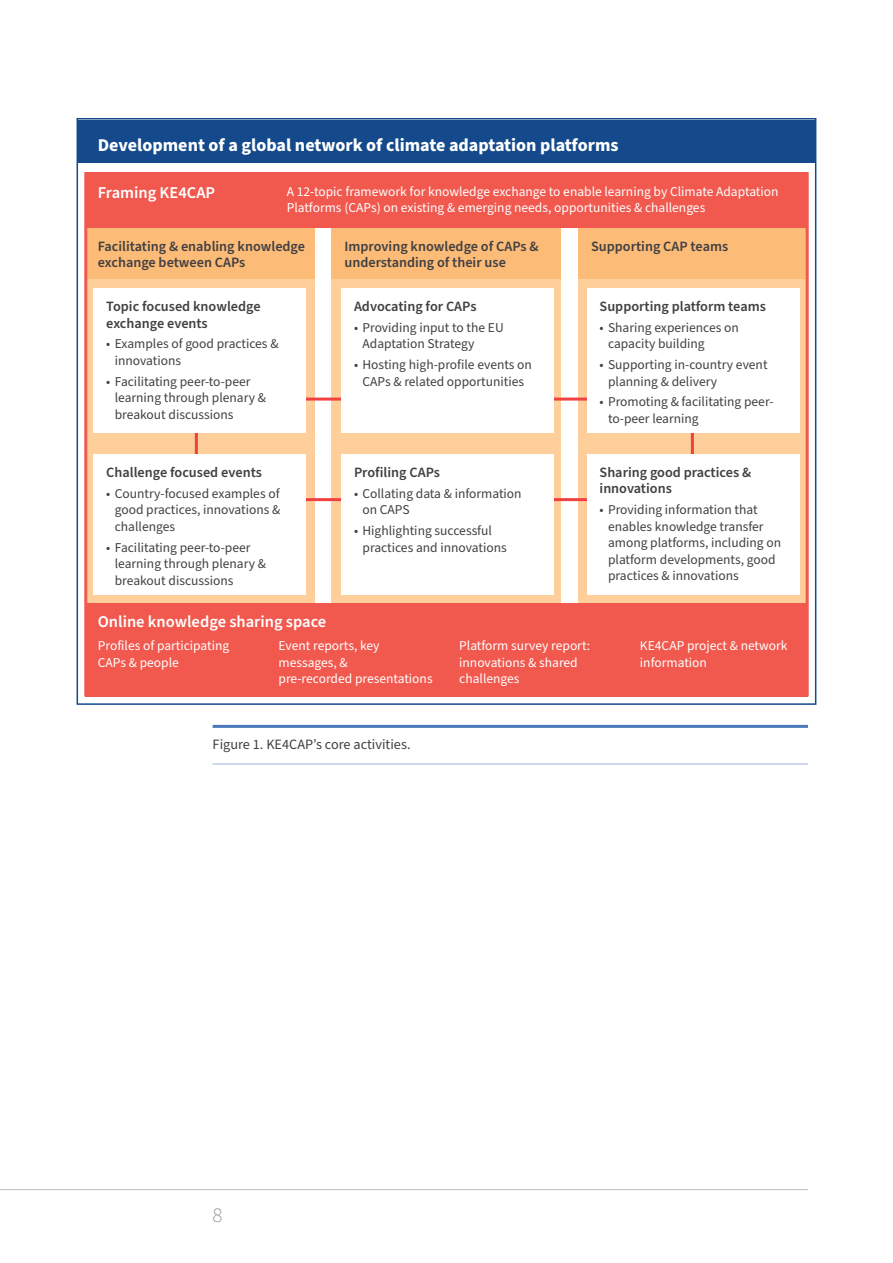
<style>
.page{position:relative;width:893px;height:1263px;background:#fff}
.page>*{position:absolute;margin:0;border:0;box-sizing:border-box;transform-origin:0 0}
.t1{font:300 21px "Source Sans Pro";color:#939598}
.subhead2{font:700 18px "Source Sans Pro";color:#fff}
.fig-sub{font:600 16.5px "Source Sans Pro";color:#fff}
.fig-sub-2{font:600 14.25px/16.5px "Source Sans Pro";color:#414042}
.t2{font:14.25px "Source Sans Pro";color:#414042}
.t3{font:13.5px/16.5px "Source Sans Pro";color:#414042}
.fig-text{font:13.5px/16.5px "Source Sans Pro";color:#fff}
</style>
<div class="page">
<hr style="left:0;top:1189px;width:808px;height:1px;background:#bcbec0">
<div style="left:77px;top:120px;width:739px;height:42px;background:#144a8b"></div>
<hr style="left:213px;top:725px;width:595px;height:3px;background:#4c78bc">
<hr style="left:213px;top:764px;width:595px;height:1px;background:#9eafda">
<div style="left:578px;top:257px;width:230px;height:353px;background:#fece9b"></div>
<div style="left:332px;top:257px;width:229px;height:353px;background:#fece9b"></div>
<div style="left:85px;top:257px;width:230px;height:353px;background:#fece9b"></div>
<div style="left:94px;top:288px;width:212px;height:145px;background:#fff"></div>
<div style="left:94px;top:454px;width:212px;height:140px;background:#fff"></div>
<div style="left:85px;top:227px;width:230px;height:51px;background:#fcbb77"></div>
<div style="left:341px;top:288px;width:213px;height:145px;background:#fff"></div>
<div style="left:341px;top:454px;width:213px;height:140px;background:#fff"></div>
<div style="left:332px;top:227px;width:229px;height:51px;background:#fcbb77"></div>
<div style="left:587px;top:288px;width:212px;height:145px;background:#fff"></div>
<div style="left:587px;top:454px;width:212px;height:140px;background:#fff"></div>
<div style="left:578px;top:227px;width:230px;height:51px;background:#fcbb77"></div>
<div style="left:85px;top:603px;width:723px;height:93px;background:#f1584e"></div>
<div style="left:85px;top:172px;width:723px;height:55px;background:#f1584e"></div>
<div style="left:84px;top:172px;width:725px;height:524px;border:3px solid #f1584e"></div>
<p class="subhead2" style="left:98px;top:132px;width:522px">Development of a global network of climate adaptation platforms</p>
<p class="fig-sub" style="left:98px;top:181px;width:119px">Framing KE4CAP</p>
<p class="fig-text" style="left:287px;top:183px;width:493px">A 12-topic framework for knowledge exchange to enable learning by Climate Adaptation<br>Platforms (CAPs) on existing &amp; emerging needs, opportunities &amp; challenges</p>
<p class="fig-sub-2" style="left:98px;top:238px;width:209px">Facilitating &amp; enabling knowledge exchange between CAPs</p>
<p class="fig-sub-2" style="left:106px;top:299px;width:156px">Topic focused knowledge exchange events</p>
<p class="t3" style="left:115px;top:336px;width:165px;text-indent:-9px">• Examples of good practices &amp; innovations</p>
<p class="t3" style="left:115px;top:373px;width:153px;text-indent:-9px">• Facilitating peer-to-peer learning through plenary &amp; breakout discussions</p>
<p class="fig-sub-2" style="left:106px;top:464px;width:157px">Challenge focused events</p>
<p class="t3" style="left:115px;top:485px;width:167px;text-align:justify;text-indent:-9px">• Country-focused examples of good practices, innovations &amp; challenges</p>
<p class="t3" style="left:115px;top:539px;width:153px;text-indent:-9px">• Facilitating peer-to-peer learning through plenary &amp; breakout discussions</p>
<p class="fig-sub" style="left:98px;top:610px;width:230px">Online knowledge sharing space</p>
<p class="fig-sub-2" style="left:344px;top:238px;width:196px">Improving knowledge of CAPs &amp; understanding of their use</p>
<p class="fig-sub-2" style="left:354px;top:299px;width:124px">Advocating for CAPs</p>
<p class="t3" style="left:362px;top:320px;width:143px;text-indent:-9px">• Providing input to the EU<br>Adaptation Strategy</p>
<p class="t3" style="left:354px;top:357px;width:179px;text-align:center">• Hosting high-profile events on<br>CAPs &amp; related opportunities</p>
<p class="fig-sub-2" style="left:354px;top:464px;width:87px">Profiling CAPs</p>
<p class="t3" style="left:362px;top:485px;width:161px;text-indent:-9px">• Collating data &amp; information on CAPS</p>
<p class="t3" style="left:362px;top:523px;width:146px;text-indent:-9px">• Highlighting successful practices and innovations</p>
<p class="fig-sub-2" style="left:591px;top:238px;width:139px">Supporting CAP teams</p>
<p class="fig-sub-2" style="left:600px;top:299px;width:168px">Supporting platform teams</p>
<p class="t3" style="left:608px;top:320px;width:132px;text-indent:-9px">• Sharing experiences on capacity building</p>
<p class="t3" style="left:608px;top:357px;width:161px;text-indent:-9px">• Supporting in-country event planning &amp; delivery</p>
<p class="t3" style="left:608px;top:394px;width:167px;text-indent:-9px">• Promoting &amp; facilitating peer&shy;to-peer learning</p>
<p class="fig-sub-2" style="left:600px;top:464px;width:153px">Sharing good practices &amp; innovations</p>
<p class="t3" style="left:608px;top:502px;width:175px;text-indent:-9px">• Providing information that enables knowledge transfer among platforms, including on platform developments, good practices &amp; innovations</p>
<p class="fig-text" style="left:98px;top:638px;width:133px">Profiles of participating<br>CAPs &amp; people</p>
<p class="fig-text" style="left:279px;top:638px;width:156px">Event reports, key messages, &amp;<br>pre-recorded presentations</p>
<p class="fig-text" style="left:459px;top:638px;width:132px">Platform survey report: innovations &amp; shared challenges</p>
<p class="fig-text" style="left:640px;top:638px;width:149px">KE4CAP project &amp; network information</p>
<p class="t2" style="left:213px;top:735px;width:199px">Figure 1. KE4CAP’s core activities.</p>
<h1 class="t1" style="left:213px;top:1201px;width:12px">8</h1>
</div>
